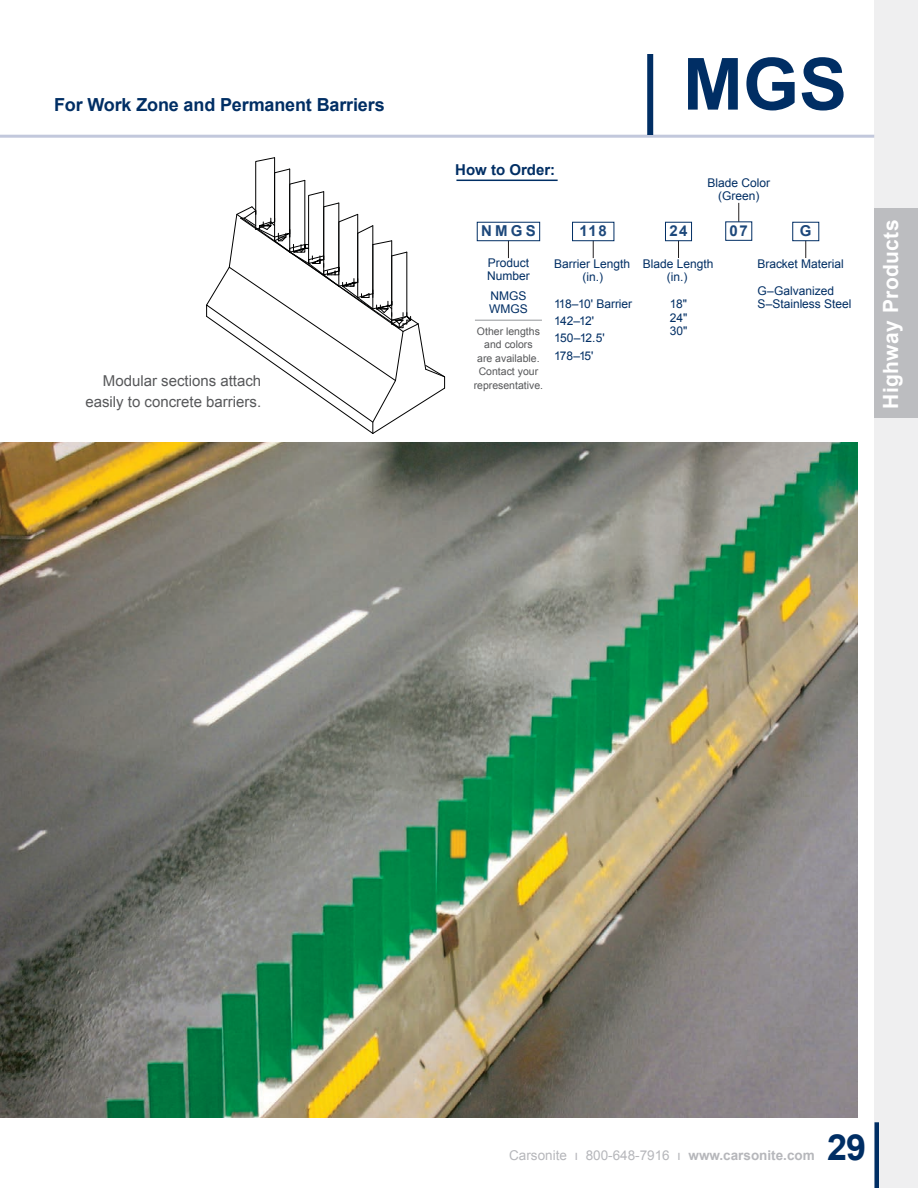
<style>
.page{position:relative;width:918px;height:1188px;background:#fff}
.page>*{position:absolute;margin:0;border:0;box-sizing:border-box;transform-origin:0 0}
.t1{font:700 72px "Arial";color:#002e64}
.t2{font:700 36px "Arial";color:#002e64}
.t3{font:700 21px "Arial";letter-spacing:.02em;color:#fff}
.t4{font:700 18px "Arial";letter-spacing:-.01em;color:#002e64}
.t5{font:15px/21px "Arial";color:#57585a;text-align:right}
.t6{font:700 15px "Arial";letter-spacing:.1em;color:#1d487b}
.t7{font:700 15px "Arial";color:#002e64}
.t8{font:13.5px "Arial";color:#b6b7bb}
.t9{font:12px/13.5px "Arial";color:#002e64;text-align:center}
.t10{font:12px/17px "Arial";letter-spacing:-.02em;color:#002e64}
.t11{font:10.5px/13.5px "Arial";color:#57585a;text-align:center}
.s1{font-weight:700}
</style>
<div class="page">
<div style="left:874px;top:0;width:44px;height:1188px;background:#efeff0"></div>
<div style="left:874px;top:1122px;width:5px;height:66px;background:#002e64"></div>
<div style="left:874px;top:208px;width:44px;height:210px;background:#bcbdc0"></div>
<hr style="left:0;top:135px;width:874px;height:3px;background:#c2c8dc">
<img style="left:0;top:442px;width:858px;height:676px">
<div style="left:647px;top:54px;width:6px;height:81px;background:#002e64"></div>
<svg style="left:206px;top:157px;width:239px;height:277px"></svg>
<hr style="left:456px;top:180px;width:102px;height:1px;background:#002e64">
<svg style="left:508px;top:241px;width:1px;height:17px"></svg>
<div style="left:477px;top:222px;width:63px;height:19px;background:#fff;border:1px solid #002e64"></div>
<hr style="left:738px;top:203px;width:1px;height:37px;background:#231f20">
<div style="left:725px;top:221px;width:27px;height:20px;background:#fff;border:1px solid #002e64"></div>
<svg style="left:593px;top:241px;width:1px;height:17px"></svg>
<div style="left:572px;top:222px;width:42px;height:19px;background:#fff;border:1px solid #002e64"></div>
<hr style="left:475px;top:320px;width:67px;height:1px;background:#939598">
<svg style="left:678px;top:241px;width:1px;height:17px"></svg>
<div style="left:665px;top:222px;width:27px;height:19px;background:#fff;border:1px solid #002e64"></div>
<svg style="left:805px;top:241px;width:1px;height:17px"></svg>
<div style="left:792px;top:222px;width:27px;height:19px;background:#fff;border:1px solid #002e64"></div>
<h3 class="t4" style="left:54px;top:94px;width:332px">For Work Zone and Permanent Barriers</h3>
<p class="t5" style="left:85px;top:370px;width:177px">Modular sections attach easily to concrete barriers.</p>
<p class="t7" style="left:455px;top:161px;width:102px">How to Order:</p>
<h1 class="t1" style="left:683px;top:44px;width:166px">MGS</h1>
<p class="t9" style="left:707px;top:176px;width:64px">Blade Color (Green)</p>
<p class="t6" style="left:481px;top:222px;width:56px">N M G S</p>
<p class="t6" style="left:730px;top:222px;width:20px">07</p>
<p class="t6" style="left:580px;top:222px;width:29px">118</p>
<p class="t6" style="left:669px;top:222px;width:20px">24</p>
<p class="t9" style="left:487px;top:256px;width:44px;text-align:left">Product<br>Number</p>
<p class="t9" style="left:489px;top:289px;width:40px;text-align:left">NMGS<br>WMGS</p>
<p class="t11" style="left:474px;top:324px;width:71px">Other lengths and colors<br>are available.<br>Contact your representative.</p>
<p class="t9" style="left:554px;top:257px;width:77px">Barrier Length (in.)</p>
<p class="t10" style="left:554px;top:296px;width:80px">118–10' Barrier<br>142–12'<br>150–12.5'<br>178–15'</p>
<p class="t9" style="left:643px;top:257px;width:72px">Blade Length (in.)</p>
<p class="t9" style="left:670px;top:298px;width:19px;text-align:justify">18" 24" 30"</p>
<p class="t6" style="left:800px;top:222px;width:13px">G</p>
<p class="t9" style="left:757px;top:257px;width:88px">Bracket Material</p>
<p class="t9" style="left:757px;top:284px;width:96px;text-align:left">G–Galvanized<br>S–Stainless Steel</p>
<h3 class="t3" style="left:879px;top:409px;width:191px;rotate:-90deg">Highway Products</h3>
<p class="t8" style="left:509px;top:1148px;width:307px">Carsonite ı 800-648-7916 ı <span class="s1">www.carsonite.com</span></p>
<h2 class="t2" style="left:827px;top:1127px;width:40px">29</h2>
</div>
